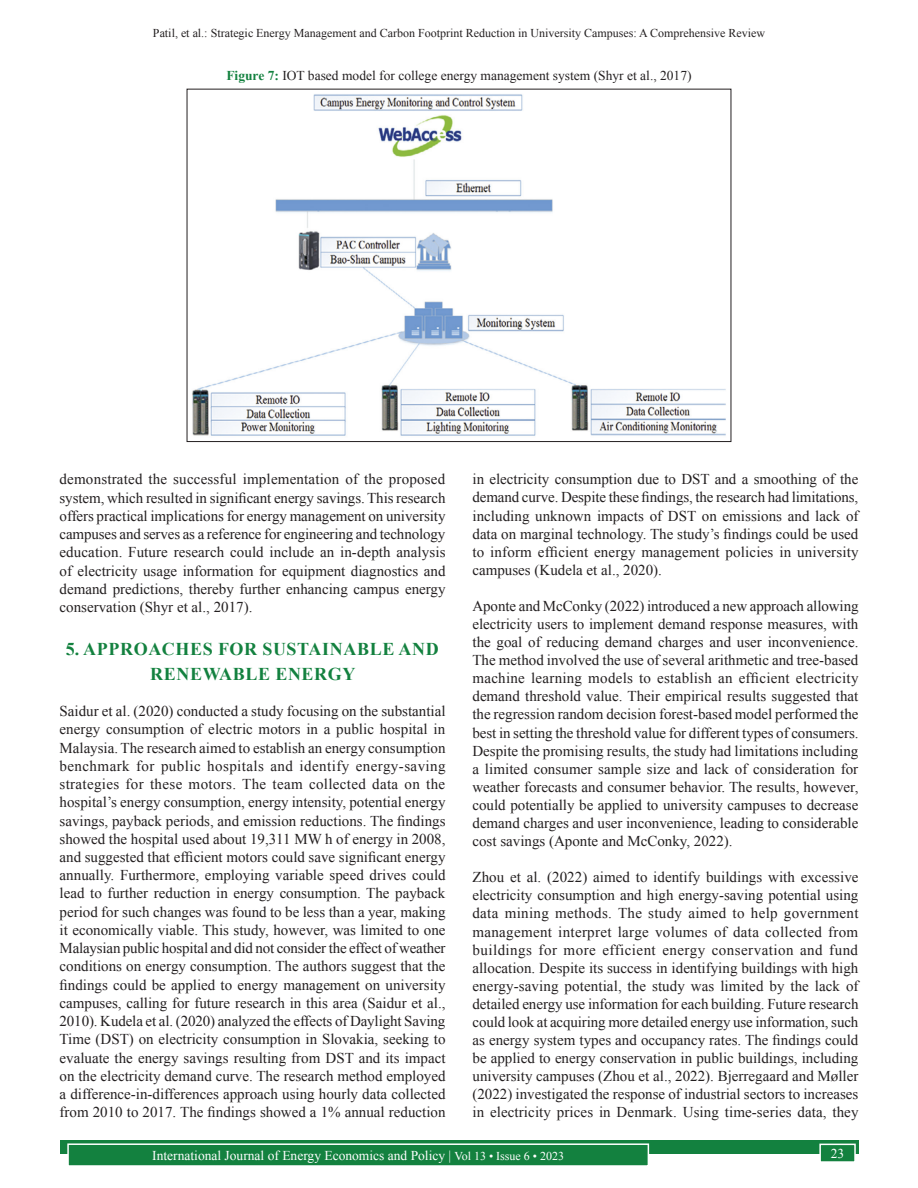
<style>
.page{position:relative;width:918px;height:1188px;background:#fff}
.page>*{position:absolute;margin:0;border:0;box-sizing:border-box;transform-origin:0 0}
.t1{font:700 18px/24.9px "Times New Roman";letter-spacing:.035em;color:#13813f;text-align:center}
.TX{font:15px/18.1px "Times New Roman";color:#231f20;text-align:justify}
.FGC{font:13.5px "Times New Roman";color:#231f20}
.t2{font:13.5px "Times New Roman";color:#fff}
.t3{font:12px "Times New Roman";color:#231f20}
.s1{font-weight:700;color:#13813f}
.s2{font-size:12px}
</style>
<div class="page">
<div style="left:60px;top:1140px;width:798px;height:13px;background:#13813f"></div>
<div style="left:68px;top:1144px;width:580px;height:22px;background:#13813f"></div>
<div style="left:67px;top:1143px;width:582px;height:24px;border:2px solid #fff"></div>
<div style="left:820px;top:1144px;width:35px;height:18px;background:#13813f"></div>
<div style="left:819px;top:1144px;width:37px;height:19px;border:2px solid #fff"></div>
<img style="left:192px;top:94px;width:534px;height:342px">
<p class="t3" style="left:153px;top:25px;width:614px">Patil, et al.: Strategic Energy Management and Carbon Footprint Reduction in University Campuses: A Comprehensive Review</p>
<p class="FGC" style="left:226px;top:66px;width:467px"><span class="s1">Figure 7:</span> IOT based model for college energy management system (Shyr et al., 2017)</p>
<p class="TX" style="left:60px;top:470px;width:388px">demonstrated the successful implementation of the proposed system, which resulted in significant energy savings. This research offers practical implications for energy management on university campuses and serves as a reference for engineering and technology education. Future research could include an in-depth analysis of electricity usage information for equipment diagnostics and demand predictions, thereby further enhancing campus energy conservation (Shyr et al., 2017).</p>
<h1 class="t1" style="left:66px;top:636px;width:374px">5. APPROACHES FOR SUSTAINABLE AND<br>RENEWABLE ENERGY</h1>
<p class="TX" style="left:60px;top:701px;width:388px">Saidur et al. (2020) conducted a study focusing on the substantial energy consumption of electric motors in a public hospital in Malaysia. The research aimed to establish an energy consumption benchmark for public hospitals and identify energy-saving strategies for these motors. The team collected data on the hospital’s energy consumption, energy intensity, potential energy savings, payback periods, and emission reductions. The findings showed the hospital used about 19,311 MW h of energy in 2008, and suggested that efficient motors could save significant energy annually. Furthermore, employing variable speed drives could lead to further reduction in energy consumption. The payback period for such changes was found to be less than a year, making it economically viable. This study, however, was limited to one Malaysian public hospital and did not consider the effect of weather conditions on energy consumption. The authors suggest that the findings could be applied to energy management on university campuses, calling for future research in this area (Saidur et al., 2010). Kudela et al. (2020) analyzed the effects of Daylight Saving Time (DST) on electricity consumption in Slovakia, seeking to evaluate the energy savings resulting from DST and its impact on the electricity demand curve. The research method employed a difference-in-differences approach using hourly data collected from 2010 to 2017. The findings showed a 1% annual reduction</p>
<p class="TX" style="left:472px;top:470px;width:388px">in electricity consumption due to DST and a smoothing of the demand curve. Despite these findings, the research had limitations, including unknown impacts of DST on emissions and lack of data on marginal technology. The study’s findings could be used to inform efficient energy management policies in university campuses (Kudela et al., 2020).</p>
<p class="TX" style="left:472px;top:596px;width:388px">Aponte and McConky (2022) introduced a new approach allowing electricity users to implement demand response measures, with the goal of reducing demand charges and user inconvenience.<br>The method involved the use of several arithmetic and tree-based machine learning models to establish an efficient electricity demand threshold value. Their empirical results suggested that the regression random decision forest-based model performed the best in setting the threshold value for different types of consumers.<br>Despite the promising results, the study had limitations including a limited consumer sample size and lack of consideration for weather forecasts and consumer behavior. The results, however, could potentially be applied to university campuses to decrease demand charges and user inconvenience, leading to considerable cost savings (Aponte and McConky, 2022).</p>
<p class="TX" style="left:472px;top:868px;width:388px">Zhou et al. (2022) aimed to identify buildings with excessive electricity consumption and high energy-saving potential using data mining methods. The study aimed to help government management interpret large volumes of data collected from buildings for more efficient energy conservation and fund allocation. Despite its success in identifying buildings with high energy-saving potential, the study was limited by the lack of detailed energy use information for each building. Future research could look at acquiring more detailed energy use information, such as energy system types and occupancy rates. The findings could be applied to energy conservation in public buildings, including university campuses (Zhou et al., 2022). Bjerregaard and Møller (2022) investigated the response of industrial sectors to increases in electricity prices in Denmark. Using time-series data, they</p>
<p class="t2" style="left:152px;top:1146px;width:413px">International Journal of Energy Economics and Policy | <span class="s2">Vol 13 • Issue 6 • 2023</span></p>
<p class="t2" style="left:831px;top:1144px;width:15px">23</p>
</div>
